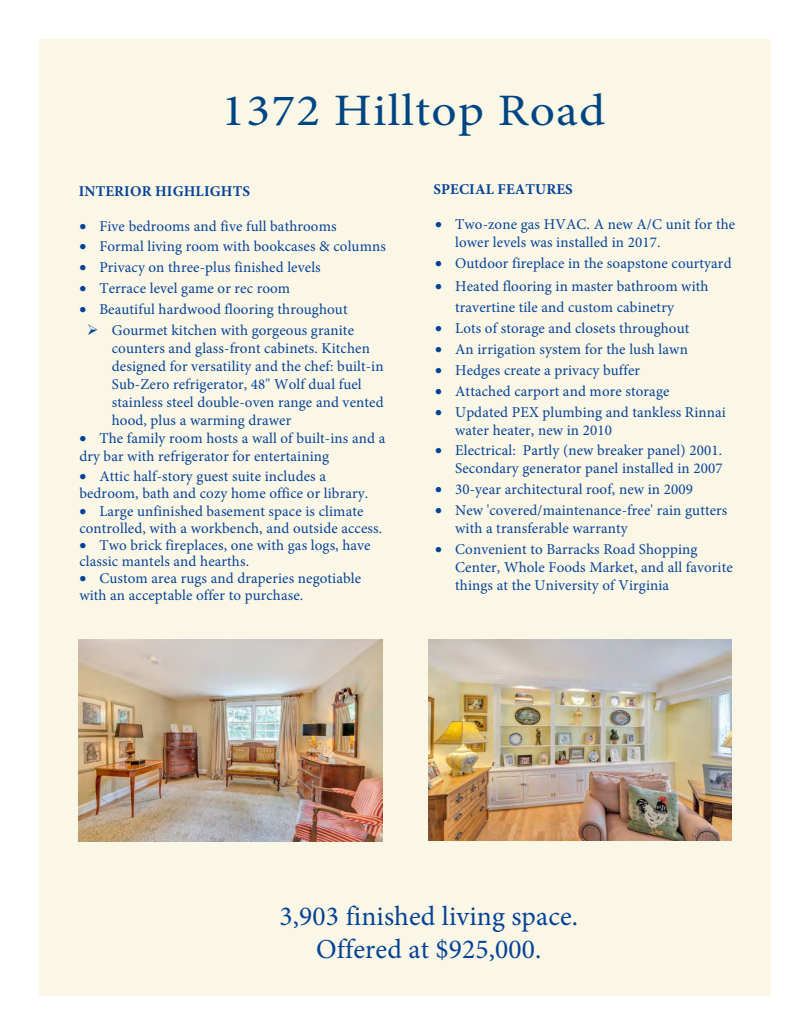
<style>
.page{position:relative;width:810px;height:1035px;background:#fff}
.page>*{position:absolute;margin:0;border:0;box-sizing:border-box;transform-origin:0 0}
.t1{font:45px "Minion Pro";letter-spacing:.025em;color:#004583;scale:1.1 1}
.t2{font:27.5px/33px "Minion Pro";letter-spacing:.005em;color:#044297;text-align:center}
.t3{font:15px/17.9px "Minion Pro";letter-spacing:.01em;color:#044297}
.t4{font:700 15px "Minion Pro";letter-spacing:.01em;color:#044297}
</style>
<div class="page">
<div style="left:39px;top:39px;width:732px;height:957px;background:#fbf7e7"></div>
<img style="left:79px;top:639px;width:304px;height:203px">
<img style="left:429px;top:639px;width:302px;height:202px">
<p class="t1" style="left:221px;top:80px;width:350px">1372 Hilltop Road</p>
<p class="t4" style="left:79px;top:181px;width:173px">INTERIOR HIGHLIGHTS</p>
<p class="t3" style="left:79px;top:217px;width:259px">• Five bedrooms and five full bathrooms</p>
<p class="t3" style="left:79px;top:238px;width:308px">• Formal living room with bookcases &amp; columns</p>
<p class="t3" style="left:79px;top:258px;width:243px">• Privacy on three-plus finished levels</p>
<p class="t3" style="left:79px;top:279px;width:212px">• Terrace level game or rec room</p>
<p class="t3" style="left:79px;top:300px;width:270px">• Beautiful hardwood flooring throughout</p>
<p class="t3" style="left:112px;top:321px;width:273px;text-indent:-25px">➢ Gourmet kitchen with gorgeous granite counters and glass-front cabinets. Kitchen designed for versatility and the chef: built-in Sub-Zero refrigerator, 48" Wolf dual fuel stainless steel double-oven range and vented hood, plus a warming drawer</p>
<p class="t3" style="left:79px;top:429px;width:307px">• The family room hosts a wall of built-ins and a dry bar with refrigerator for entertaining</p>
<p class="t3" style="left:79px;top:468px;width:290px;line-height:16.9px">• Attic half-story guest suite includes a bedroom, bath and cozy home office or library.</p>
<p class="t3" style="left:79px;top:503px;width:304px;line-height:16.9px">• Large unfinished basement space is climate controlled, with a workbench, and outside access.</p>
<p class="t3" style="left:79px;top:537px;width:293px;line-height:16.5px">• Two brick fireplaces, one with gas logs, have classic mantels and hearths.</p>
<p class="t3" style="left:79px;top:570px;width:283px;line-height:16.6px">• Custom area rugs and draperies negotiable with an acceptable offer to purchase.</p>
<p class="t4" style="left:433px;top:179px;width:141px">SPECIAL FEATURES</p>
<p class="t3" style="left:455px;top:215px;width:282px;text-indent:-20px">• Two-zone gas HVAC. A new A/C unit for the lower levels was installed in 2017.</p>
<p class="t3" style="left:435px;top:254px;width:298px">• Outdoor fireplace in the soapstone courtyard</p>
<p class="t3" style="left:455px;top:276px;width:255px;line-height:20.5px;text-indent:-20px">• Heated flooring in master bathroom with travertine tile and custom cabinetry</p>
<p class="t3" style="left:435px;top:319px;width:256px">• Lots of storage and closets throughout</p>
<p class="t3" style="left:435px;top:340px;width:254px">• An irrigation system for the lush lawn</p>
<p class="t3" style="left:435px;top:361px;width:206px">• Hedges create a privacy buffer</p>
<p class="t3" style="left:435px;top:382px;width:236px">• Attached carport and more storage</p>
<p class="t3" style="left:455px;top:403px;width:272px;text-indent:-20px">• Updated PEX plumbing and tankless Rinnai water heater, new in 2010</p>
<p class="t3" style="left:435px;top:442px;width:289px;text-align:right">• Electrical: Partly (new breaker panel) 2001.<br>Secondary generator panel installed in 2007</p>
<p class="t3" style="left:435px;top:481px;width:259px">• 30-year architectural roof, new in 2009</p>
<p class="t3" style="left:455px;top:501px;width:274px;text-indent:-20px">• New 'covered/maintenance-free' rain gutters with a transferable warranty</p>
<p class="t3" style="left:455px;top:540px;width:279px;text-indent:-20px">• Convenient to Barracks Road Shopping<br>Center, Whole Foods Market, and all favorite things at the University of Virginia</p>
<h2 class="t2" style="left:280px;top:899px;width:300px">3,903 finished living space.<br>Offered at $925,000.</h2>
</div>
